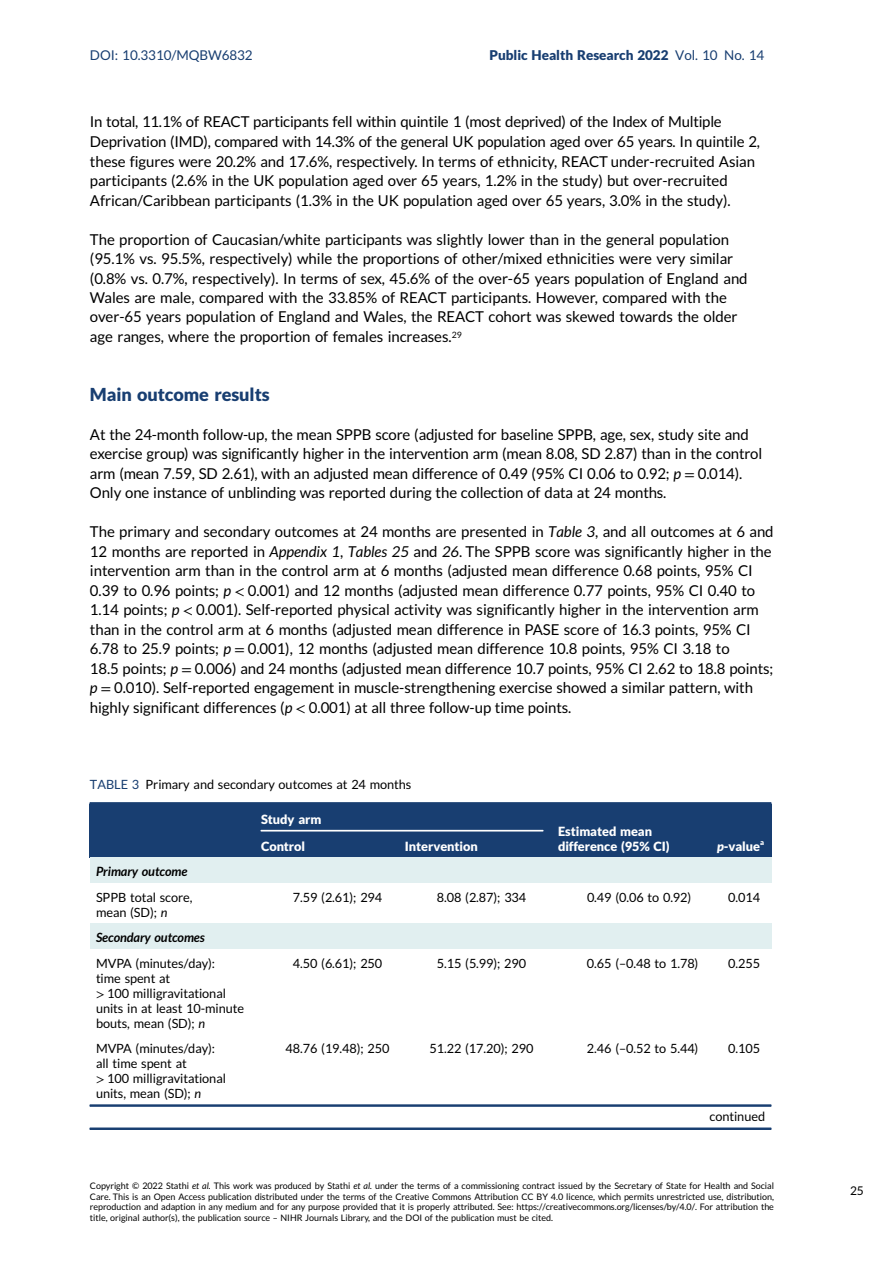
<style>
.page{position:relative;width:893px;height:1263px;background:#fff}
.page>*{position:absolute;margin:0;border:0;box-sizing:border-box;transform-origin:0 0}
.t1{font:18px "Adv T Tfac 587 ca.B";color:#183e71}
.t2{font:15px/19.5px "Adv T Ta 9 c 1 b 374";color:#000}
.t3{font:13.5px "Adv T Tfac 587 ca.B";color:#183e71}
.t4{font:13.5px "Adv T Ta 9 c 1 b 374";color:#183e71}
.t5{font:12.75px/15px "Adv T Ta 9 c 1 b 374";color:#000}
.t6{font:12.75px/15px "Adv T Tfac 587 ca.B";color:#fff}
.t7{font:12.75px "Adv TT9 c 438 aa 4.BI";color:#000}
.t8{font:12px "Adv T Ta 9 c 1 b 374";color:#000}
.t9{font:9px/10.5px "Adv T Ta 9 c 1 b 374";color:#000;text-align:justify}
.s1{font-family:"Adv T Ta 9 c 1 b 374"}
.s2{font-family:"Adv T Teb 5 f 0 e 55.I"}
.s3{font-family:"Adv T Td 877 c 31 c"}
.s4{color:#183e71}
.s5{font-family:"Adv T Tdc 76 ebec.BI"}
.s6{font-style:inherit}
</style>
<div class="page">
<div style="left:90px;top:804px;width:171px;height:53px;background:#183e71"></div>
<div style="left:252px;top:804px;width:306px;height:27px;background:#183e71"></div>
<div style="left:543px;top:804px;width:174px;height:53px;background:#183e71"></div>
<div style="left:708px;top:804px;width:63px;height:53px;background:#183e71"></div>
<div style="left:252px;top:831px;width:153px;height:26px;background:#183e71"></div>
<div style="left:396px;top:831px;width:162px;height:26px;background:#183e71"></div>
<div style="left:90px;top:857px;width:681px;height:26px;background:#e1eff0"></div>
<div style="left:90px;top:923px;width:681px;height:26px;background:#e1eff0"></div>
<hr style="left:90px;top:803px;width:681px;height:1px;background:#183e71">
<hr style="left:90px;top:1128px;width:681px;height:1px;background:#183e71">
<hr style="left:261px;top:830px;width:282px;height:1px;background:#fff">
<hr style="left:90px;top:1105px;width:681px;height:1px;background:#183e71">
<p class="t4" style="left:90px;top:50px;width:164px">DOI: 10.3310/MQBW6832</p>
<p class="t3" style="left:489px;top:50px;width:276px">Public Health Research 2022 <span class="s1">Vol. 10 No. 14</span></p>
<p class="t2" style="left:90px;top:114px;width:671px">In total, 11.1% of REACT participants fell within quintile 1 (most deprived) of the Index of Multiple Deprivation (IMD), compared with 14.3% of the general UK population aged over 65 years. In quintile 2, these figures were 20.2% and 17.6%, respectively. In terms of ethnicity, REACT under-recruited Asian participants (2.6% in the UK population aged over 65 years, 1.2% in the study) but over-recruited African/Caribbean participants (1.3% in the UK population aged over 65 years, 3.0% in the study).</p>
<p class="t2" style="left:90px;top:231px;width:659px">The proportion of Caucasian/white participants was slightly lower than in the general population (95.1% vs. 95.5%, respectively) while the proportions of other/mixed ethnicities were very similar (0.8% vs. 0.7%, respectively). In terms of sex, 45.6% of the over-65 years population of England and Wales are male, compared with the 33.85% of REACT participants. However, compared with the over-65 years population of England and Wales, the REACT cohort was skewed towards the older age ranges, where the proportion of females increases.<sup>29</sup></p>
<p class="t1" style="left:90px;top:387px;width:181px">Main outcome results</p>
<p class="t2" style="left:90px;top:426px;width:674px">At the 24-month follow-up, the mean SPPB score (adjusted for baseline SPPB, age, sex, study site and exercise group) was significantly higher in the intervention arm (mean 8.08, SD 2.87) than in the control arm (mean 7.59, SD 2.61), with an adjusted mean difference of 0.49 (95% CI 0.06 to 0.92; <span class="s2">p</span> <span class="s3">=</span> 0.014).<br>Only one instance of unblinding was reported during the collection of data at 24 months.</p>
<p class="t2" style="left:90px;top:523px;width:685px">The primary and secondary outcomes at 24 months are presented in <span class="s2">Table 3</span>, and all outcomes at 6 and 12 months are reported in <span class="s2">Appendix 1</span>, <span class="s2">Tables 25</span> and <span class="s2">26</span>. The SPPB score was significantly higher in the intervention arm than in the control arm at 6 months (adjusted mean difference 0.68 points, 95% CI 0.39 to 0.96 points; <span class="s2">p</span> <span class="s3">&lt;</span> 0.001) and 12 months (adjusted mean difference 0.77 points, 95% CI 0.40 to 1.14 points; <span class="s2">p</span> <span class="s3">&lt;</span> 0.001). Self-reported physical activity was significantly higher in the intervention arm than in the control arm at 6 months (adjusted mean difference in PASE score of 16.3 points, 95% CI 6.78 to 25.9 points; <span class="s2">p</span> <span class="s3">=</span> 0.001), 12 months (adjusted mean difference 10.8 points, 95% CI 3.18 to<br>18.5 points; <span class="s2">p</span> <span class="s3">=</span> 0.006) and 24 months (adjusted mean difference 10.7 points, 95% CI 2.62 to 18.8 points; <span class="s2">p</span> <span class="s3">=</span> 0.010). Self-reported engagement in muscle-strengthening exercise showed a similar pattern, with highly significant differences (<span class="s2">p</span> <span class="s3">&lt;</span> 0.001) at all three follow-up time points.</p>
<p class="t5" style="left:90px;top:778px;width:323px"><span class="s4">TABLE 3</span> Primary and secondary outcomes at 24 months</p>
<p class="t6" style="left:261px;top:812px;width:62px">Study arm</p>
<p class="t6" style="left:261px;top:839px;width:46px">Control</p>
<p class="t6" style="left:405px;top:839px;width:74px">Intervention</p>
<p class="t6" style="left:558px;top:824px;width:113px">Estimated mean difference (95% CI)</p>
<p class="t6" style="left:717px;top:839px;width:48px"><span class="s5">p</span>-value<sup>a</sup></p>
<p class="t7" style="left:96px;top:867px;width:93px">Primary outcome</p>
<p class="t5" style="left:96px;top:890px;width:98px">SPPB total score, mean (SD); <span class="s2">n</span></p>
<p class="t5" style="left:293px;top:890px;width:91px">7.59 (2.61); 294</p>
<p class="t5" style="left:437px;top:890px;width:91px">8.08 (2.87); 334</p>
<p class="t5" style="left:587px;top:890px;width:106px">0.49 (0.06 to 0.92)</p>
<p class="t5" style="left:728px;top:890px;width:33px">0.014</p>
<p class="t7" style="left:96px;top:933px;width:110px">Secondary outcomes</p>
<p class="t5" style="left:96px;top:956px;width:149px">MVPA (minutes/day):<br>time spent at<br><span class="s3">&gt;</span> 100 milligravitational units in at least 10-minute bouts, mean (SD); <span class="s2">n</span></p>
<p class="t5" style="left:293px;top:956px;width:91px">4.50 (6.61); 250</p>
<p class="t5" style="left:437px;top:956px;width:91px">5.15 (5.99); 290</p>
<p class="t5" style="left:587px;top:956px;width:113px">0.65 (<span class="s6">–</span>0.48 to 1.78)</p>
<p class="t5" style="left:728px;top:956px;width:33px">0.255</p>
<p class="t5" style="left:96px;top:1042px;width:131px">MVPA (minutes/day): all time spent at<br><span class="s3">&gt;</span> 100 milligravitational units, mean (SD); <span class="s2">n</span></p>
<p class="t5" style="left:286px;top:1042px;width:105px">48.76 (19.48); 250</p>
<p class="t5" style="left:430px;top:1042px;width:105px">51.22 (17.20); 290</p>
<p class="t5" style="left:587px;top:1042px;width:113px">2.46 (<span class="s6">–</span>0.52 to 5.44)</p>
<p class="t5" style="left:728px;top:1042px;width:33px">0.105</p>
<p class="t5" style="left:709px;top:1110px;width:57px">continued</p>
<p class="t9" style="left:90px;top:1181px;width:685px">Copyright © 2022 Stathi <span class="s2">et al.</span> This work was produced by Stathi <span class="s2">et al.</span> under the terms of a commissioning contract issued by the Secretary of State for Health and Social Care. This is an Open Access publication distributed under the terms of the Creative Commons Attribution CC BY 4.0 licence, which permits unrestricted use, distribution, reproduction and adaption in any medium and for any purpose provided that it is properly attributed. See: https://creativecommons.org/licenses/by/4.0/. For attribution the title, original author(s), the publication source <span class="s6">–</span> NIHR Journals Library, and the DOI of the publication must be cited.</p>
<p class="t8" style="left:850px;top:1186px;width:15px">25</p>
</div>
